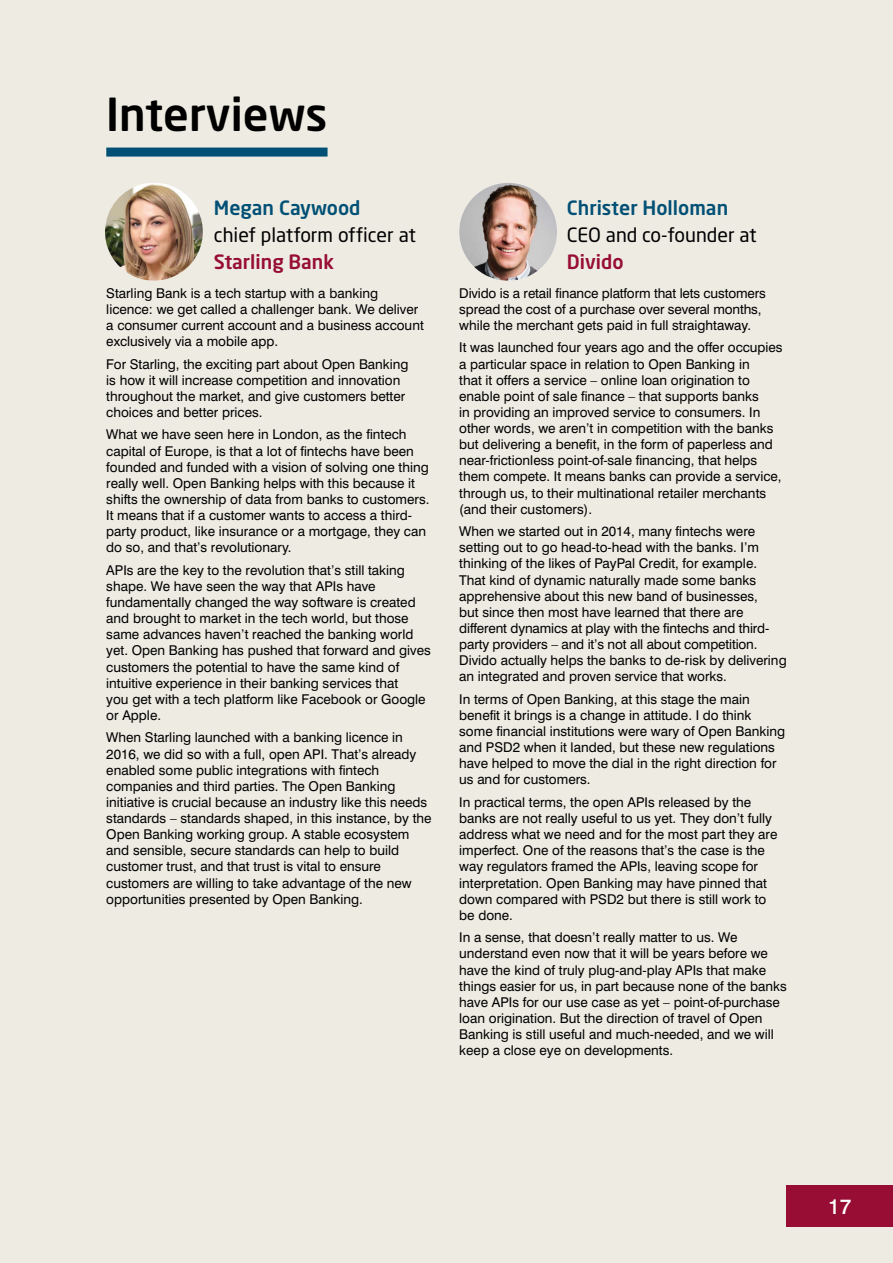
<style>
.page{position:relative;width:893px;height:1263px;background:#edebe2}
.page>*{position:absolute;margin:0;border:0;box-sizing:border-box;transform-origin:0 0}
.t1{font:500 45px "Neo Sans";color:#000}
.t2{font:500 21px "Swiss 721 BT";color:#fff}
.t3{font:19.5px "Neo Sans";color:#000}
.t4{font:500 19.5px "Neo Sans";color:#005076}
.t5{font:500 19.5px "Neo Sans";color:#970d34}
.t6{font:13.5px/16px "Swiss 721 BT";color:#000}
</style>
<div class="page">
<div style="left:787px;top:1185px;width:106px;height:41px;background:#970d34"></div>
<div style="left:106px;top:148px;width:222px;height:9px;background:#005076"></div>
<img style="left:105px;top:184px;width:98px;height:97px">
<img style="left:459px;top:183px;width:98px;height:98px;border-radius:49px">
<h1 class="t1" style="left:106px;top:86px;width:223px">Interviews</h1>
<h3 class="t4" style="left:214px;top:195px;width:148px">Megan Caywood</h3>
<h3 class="t3" style="left:214px;top:223px;width:203px">chief platform officer at</h3>
<h3 class="t5" style="left:214px;top:249px;width:122px">Starling Bank</h3>
<p class="t6" style="left:106px;top:285px;width:319px">Starling Bank is a tech startup with a banking licence: we get called a challenger bank. We deliver a consumer current account and a business account exclusively via a mobile app.</p>
<p class="t6" style="left:106px;top:356px;width:304px">For Starling, the exciting part about Open Banking is how it will increase competition and innovation throughout the market, and give customers better choices and better prices.</p>
<p class="t6" style="left:106px;top:426px;width:325px">What we have seen here in London, as the fintech capital of Europe, is that a lot of fintechs have been founded and funded with a vision of solving one thing really well. Open Banking helps with this because it shifts the ownership of data from banks to customers.<br>It means that if a customer wants to access a third&shy;party product, like insurance or a mortgage, they can do so, and that’s revolutionary.</p>
<p class="t6" style="left:106px;top:562px;width:326px">APIs are the key to the revolution that’s still taking shape. We have seen the way that APIs have fundamentally changed the way software is created and brought to market in the tech world, but those same advances haven’t reached the banking world yet. Open Banking has pushed that forward and gives customers the potential to have the same kind of intuitive experience in their banking services that<br>you get with a tech platform like Facebook or Google or Apple.</p>
<p class="t6" style="left:106px;top:729px;width:327px">When Starling launched with a banking licence in 2016, we did so with a full, open API. That’s already enabled some public integrations with fintech companies and third parties. The Open Banking initiative is crucial because an industry like this needs standards – standards shaped, in this instance, by the Open Banking working group. A stable ecosystem and sensible, secure standards can help to build customer trust, and that trust is vital to ensure customers are willing to take advantage of the new opportunities presented by Open Banking.</p>
<h3 class="t4" style="left:567px;top:195px;width:163px">Christer Holloman</h3>
<h3 class="t3" style="left:567px;top:223px;width:191px">CEO and co-founder at</h3>
<h3 class="t5" style="left:567px;top:249px;width:58px">Divido</h3>
<p class="t6" style="left:459px;top:285px;width:308px">Divido is a retail finance platform that lets customers spread the cost of a purchase over several months, while the merchant gets paid in full straightaway.</p>
<p class="t6" style="left:459px;top:340px;width:325px">It was launched four years ago and the offer occupies a particular space in relation to Open Banking in<br>that it offers a service – online loan origination to enable point of sale finance – that supports banks<br>in providing an improved service to consumers. In other words, we aren’t in competition with the banks but delivering a benefit, in the form of paperless and near-frictionless point-of-sale financing, that helps them compete. It means banks can provide a service, through us, to their multinational retailer merchants (and their customers).</p>
<p class="t6" style="left:459px;top:523px;width:329px">When we started out in 2014, many fintechs were setting out to go head-to-head with the banks. I’m thinking of the likes of PayPal Credit, for example.<br>That kind of dynamic naturally made some banks apprehensive about this new band of businesses,<br>but since then most have learned that there are different dynamics at play with the fintechs and third&shy;party providers – and it’s not all about competition.<br>Divido actually helps the banks to de-risk by delivering an integrated and proven service that works.</p>
<p class="t6" style="left:459px;top:691px;width:327px">In terms of Open Banking, at this stage the main benefit it brings is a change in attitude. I do think some financial institutions were wary of Open Banking and PSD2 when it landed, but these new regulations have helped to move the dial in the right direction for us and for customers.</p>
<p class="t6" style="left:459px;top:794px;width:320px">In practical terms, the open APIs released by the banks are not really useful to us yet. They don’t fully address what we need and for the most part they are imperfect. One of the reasons that’s the case is the way regulators framed the APIs, leaving scope for interpretation. Open Banking may have pinned that down compared with PSD2 but there is still work to be done.</p>
<p class="t6" style="left:459px;top:929px;width:329px">In a sense, that doesn’t really matter to us. We understand even now that it will be years before we have the kind of truly plug-and-play APIs that make things easier for us, in part because none of the banks have APIs for our use case as yet – point-of-purchase loan origination. But the direction of travel of Open Banking is still useful and much-needed, and we will keep a close eye on developments.</p>
<h2 class="t2" style="left:828px;top:1193px;width:25px">17</h2>
</div>
